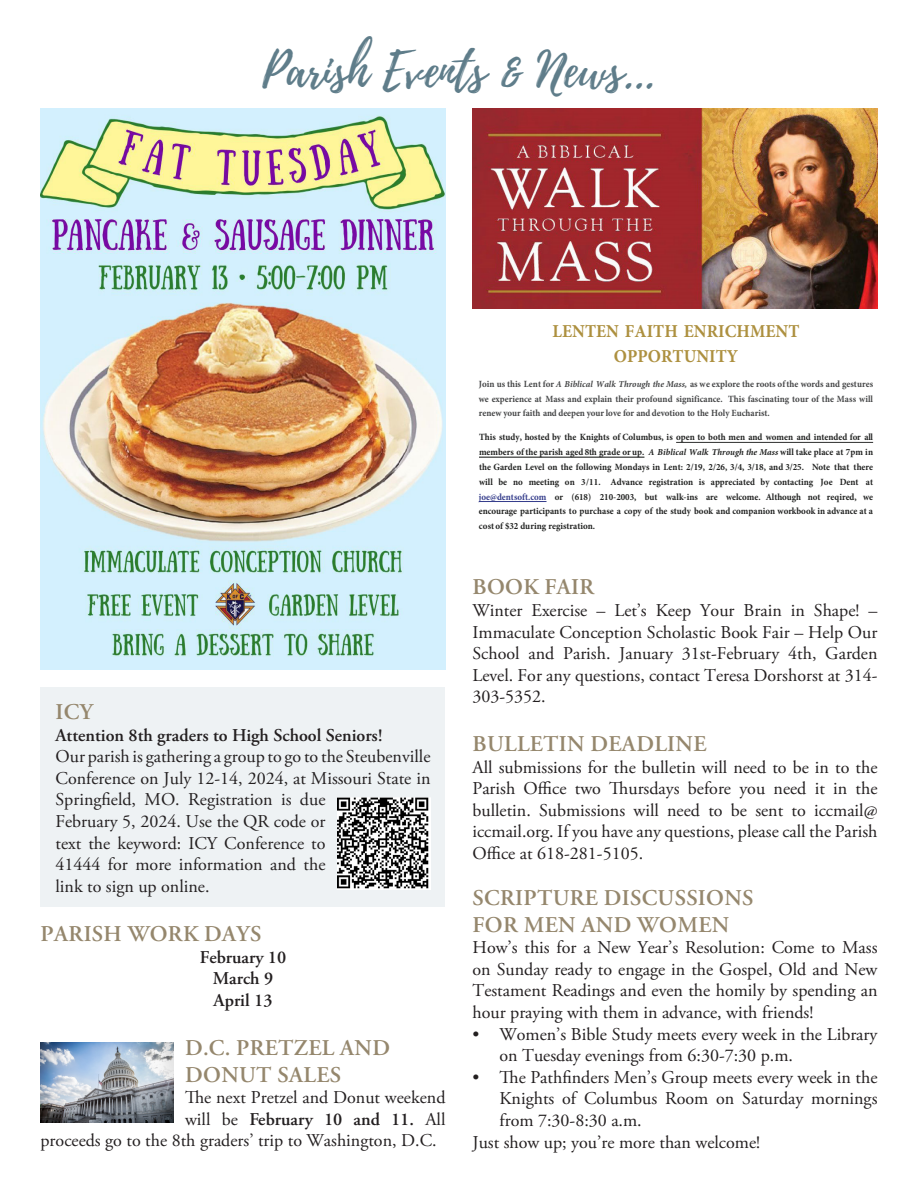
<style>
.page{position:relative;width:918px;height:1188px;background:#fff}
.page>*{position:absolute;margin:0;border:0;box-sizing:border-box;transform-origin:0 0}
.t1{font:48px "Playlist Script";color:#5f7d8a}
.t2{font:600 22.5px/27px "Adobe Garamond Pro";letter-spacing:.015em;color:#95876d}
.t3{font:700 18.15px/24.6px "Minion Pro";color:#ad903f;text-align:center;scale:.95 1}
.t4{font:18px/21.6px "Adobe Garamond Pro";color:#231f20;text-align:justify}
.t5{font:600 18px "Adobe Garamond Pro";color:#231f20}
.t6{font:700 9.45px/14.9px "Minion Pro";color:#212221;text-align:justify;scale:.94 1}
.t7{font:700 9.45px/14.9px "Minion Pro";letter-spacing:-.005em;color:#454647;text-align:justify;scale:.94 1}
.s1{font-weight:400}
.s2{font-style:italic;font-size:9.15px}
.s3{color:#363e8c}
</style>
<div class="page">
<div style="left:40px;top:688px;width:406px;height:219px;background:#eef2f4"></div>
<img style="left:338px;top:797px;width:93px;height:93px">
<img style="left:41px;top:1043px;width:132px;height:80px">
<img style="left:40px;top:108px;width:406px;height:561px">
<hr style="left:479px;top:501px;width:68px;height:1px;background:#363e8c">
<hr style="left:479px;top:457px;width:165px;height:1px;background:#212221">
<hr style="left:676px;top:442px;width:197px;height:1px;background:#212221">
<img style="left:472px;top:108px;width:406px;height:201px">
<p class="t1" style="left:263px;top:36px;width:394px">Parish Events &amp; News...</p>
<p class="t2" style="left:56px;top:699px;width:39px">ICY</p>
<p class="t5" style="left:56px;top:724px;width:329px">Attention 8th graders to High School Seniors!</p>
<p class="t4" style="left:56px;top:746px;width:377px;text-align:left">Our parish is gathering a group to go to the Steubenville Conference on July 12-14, 2024, at Missouri State in Springfield, MO. Registration is due<br>February 5, 2024. Use the QR code or<br>text the keyword: ICY Conference to<br>41444 for more information and the<br>link to sign up online.</p>
<p class="t2" style="left:41px;top:921px;width:222px">PARISH WORK DAYS</p>
<p class="t5" style="left:200px;top:947px;width:88px">February 10</p>
<p class="t5" style="left:213px;top:968px;width:62px">March 9</p>
<p class="t5" style="left:213px;top:990px;width:61px">April 13</p>
<p class="t2" style="left:185px;top:1034px;width:206px">D.C. PRETZEL AND<br>DONUT SALES</p>
<p class="t4" style="left:185px;top:1087px;width:262px">The next Pretzel and Donut weekend</p>
<p class="t5" style="left:185px;top:1109px;width:262px"><span class="s1">will be</span> February 10 and 11. <span class="s1">All</span></p>
<p class="t4" style="left:40px;top:1131px;width:398px">proceeds go to the 8th graders’ trip to Washington, D.C.</p>
<p class="t3" style="left:553px;top:319px;width:261px">LENTEN FAITH ENRICHMENT<br>OPPORTUNITY</p>
<p class="t7" style="left:479px;top:376px;width:421px">Join us this Lent for <span class="s2">A Biblical Walk Through the Mass,</span> as we explore the roots ofthe words and gestures we experience at Mass and explain their profound significance. This fascinating tour of the Mass will renew your faith and deepen your love for and devotion to the Holy Eucharist.</p>
<p class="t6" style="left:479px;top:430px;width:421px">This study, hosted by the Knights of Columbus, is open to both men and women and intended for all members ofthe parish aged 8th grade or up. <span class="s2">A Biblical Walk Through the Mass</span> will take place at 7pm in the Garden Level on the following Mondays in Lent: 2/19, 2/26, 3/4, 3/18, and 3/25. Note that there will be no meeting on 3/11. Advance registration is appreciated by contacting Joe Dent at <span class="s3">joe@dentsoft.com</span> or (618) 210-2003, but walk-ins are welcome. Although not reqired, we encourage participants to purchase a copy of the study book and companion workbook in advance at a cost of $32 during registration.</p>
<p class="t2" style="left:473px;top:574px;width:123px">BOOK FAIR</p>
<p class="t4" style="left:472px;top:600px;width:407px">Winter Exercise – Let’s Keep Your Brain in Shape! – Immaculate Conception Scholastic Book Fair – Help Our School and Parish. January 31st-February 4th, Garden Level. For any questions, contact Teresa Dorshorst at 314- 303-5352.</p>
<p class="t2" style="left:473px;top:731px;width:235px">BULLETIN DEADLINE</p>
<p class="t4" style="left:472px;top:757px;width:407px">All submissions for the bulletin will need to be in to the Parish Office two Thursdays before you need it in the bulletin. Submissions will need to be sent to iccmail@ iccmail.org. If you have any questions, please call the Parish Office at 618-281-5105.</p>
<p class="t2" style="left:473px;top:884px;width:282px">SCRIPTURE DISCUSSIONS<br>FOR MEN AND WOMEN</p>
<p class="t4" style="left:472px;top:937px;width:407px">How’s this for a New Year’s Resolution: Come to Mass on Sunday ready to engage in the Gospel, Old and New Testament Readings and even the homily by spending an hour praying with them in advance, with friends!</p>
<p class="t4" style="left:500px;top:1024px;width:379px;text-indent:-27px">• Women’s Bible Study meets every week in the Library on Tuesday evenings from 6:30-7:30 p.m.</p>
<p class="t4" style="left:500px;top:1067px;width:380px;text-indent:-27px">• The Pathfinders Men’s Group meets every week in the Knights of Columbus Room on Saturday mornings from 7:30-8:30 a.m.</p>
<p class="t4" style="left:472px;top:1132px;width:289px">Just show up; you’re more than welcome!</p>
</div>
